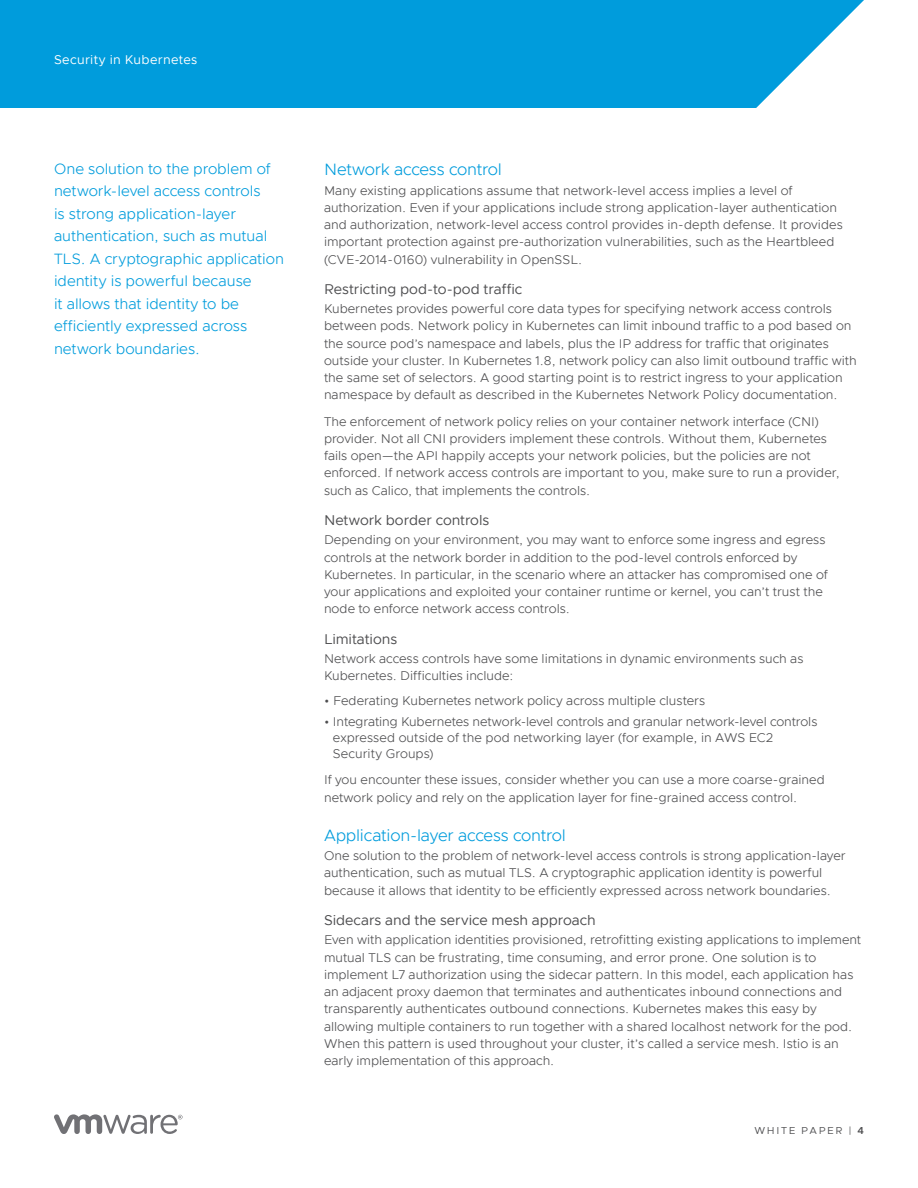
<style>
.page{position:relative;width:918px;height:1188px;background:#fff}
.page>*{position:absolute;margin:0;border:0;box-sizing:border-box;transform-origin:0 0}
.t1{font:300 16.5px "Metropolis";letter-spacing:-.01em;color:#009cdc}
.t2{font:300 15px/22.5px "Metropolis";color:#009cdc}
.t3{font:14.25px "Metropolis";color:#4d4d4f}
.t4{font:300 12.75px/17.2px "Metropolis";color:#4d4d4f}
.t5{font:12.75px "Metropolis";letter-spacing:.025em;color:#fff}
.t6{font:10.2px "Metropolis";letter-spacing:.165em;color:#4d4d4f}
.s1{font-weight:600}
</style>
<div class="page">
<div style="left:0;top:0;width:864px;height:108px;background:#009cdc"></div>
<svg style="left:54px;top:1114px;width:129px;height:20px"></svg>
<p class="t5" style="left:54px;top:52px;width:145px">Security in Kubernetes</p>
<p class="t2" style="left:54px;top:157px;width:232px">One solution to the problem of network-level access controls<br>is strong application-layer authentication, such as mutual<br>TLS. A cryptographic application identity is powerful because<br>it allows that identity to be efficiently expressed across network boundaries.</p>
<p class="t1" style="left:324px;top:159px;width:179px">Network access control</p>
<p class="t4" style="left:324px;top:181px;width:520px">Many existing applications assume that network-level access implies a level of authorization. Even if your applications include strong application-layer authentication and authorization, network-level access control provides in-depth defense. It provides important protection against pre-authorization vulnerabilities, such as the Heartbleed (CVE-2014-0160) vulnerability in OpenSSL.</p>
<p class="t3" style="left:324px;top:280px;width:200px">Restricting pod-to-pod traffic</p>
<p class="t4" style="left:324px;top:300px;width:534px">Kubernetes provides powerful core data types for specifying network access controls between pods. Network policy in Kubernetes can limit inbound traffic to a pod based on the source pod’s namespace and labels, plus the IP address for traffic that originates outside your cluster. In Kubernetes 1.8, network policy can also limit outbound traffic with the same set of selectors. A good starting point is to restrict ingress to your application namespace by default as described in the Kubernetes Network Policy documentation.</p>
<p class="t4" style="left:324px;top:413px;width:517px">The enforcement of network policy relies on your container network interface (CNI) provider. Not all CNI providers implement these controls. Without them, Kubernetes fails open—the API happily accepts your network policies, but the policies are not enforced. If network access controls are important to you, make sure to run a provider, such as Calico, that implements the controls.</p>
<p class="t3" style="left:324px;top:511px;width:167px">Network border controls</p>
<p class="t4" style="left:324px;top:531px;width:505px">Depending on your environment, you may want to enforce some ingress and egress controls at the network border in addition to the pod-level controls enforced by Kubernetes. In particular, in the scenario where an attacker has compromised one of your applications and exploited your container runtime or kernel, you can’t trust the node to enforce network access controls.</p>
<p class="t3" style="left:324px;top:630px;width:75px">Limitations</p>
<p class="t4" style="left:324px;top:650px;width:481px">Network access controls have some limitations in dynamic environments such as<br>Kubernetes. Difficulties include:</p>
<p class="t4" style="left:324px;top:692px;width:383px">• Federating Kubernetes network policy across multiple clusters</p>
<p class="t4" style="left:333px;top:713px;width:486px;line-height:16.2px;text-indent:-9px">• Integrating Kubernetes network-level controls and granular network-level controls expressed outside of the pod networking layer (for example, in AWS EC2<br>Security Groups)</p>
<p class="t4" style="left:324px;top:771px;width:502px">If you encounter these issues, consider whether you can use a more coarse-grained network policy and rely on the application layer for fine-grained access control.</p>
<p class="t1" style="left:324px;top:825px;width:243px">Application-layer access control</p>
<p class="t4" style="left:324px;top:847px;width:523px">One solution to the problem of network-level access controls is strong application-layer authentication, such as mutual TLS. A cryptographic application identity is powerful because it allows that identity to be efficiently expressed across network boundaries.</p>
<p class="t3" style="left:324px;top:911px;width:273px">Sidecars and the service mesh approach</p>
<p class="t4" style="left:324px;top:931px;width:539px">Even with application identities provisioned, retrofitting existing applications to implement mutual TLS can be frustrating, time consuming, and error prone. One solution is to implement L7 authorization using the sidecar pattern. In this model, each application has an adjacent proxy daemon that terminates and authenticates inbound connections and transparently authenticates outbound connections. Kubernetes makes this easy by allowing multiple containers to run together with a shared localhost network for the pod.<br>When this pattern is used throughout your cluster, it’s called a service mesh. Istio is an early implementation of this approach.</p>
<p class="t6" style="left:754px;top:1124px;width:111px">WHITE PAPER | <span class="s1">4</span></p>
</div>
